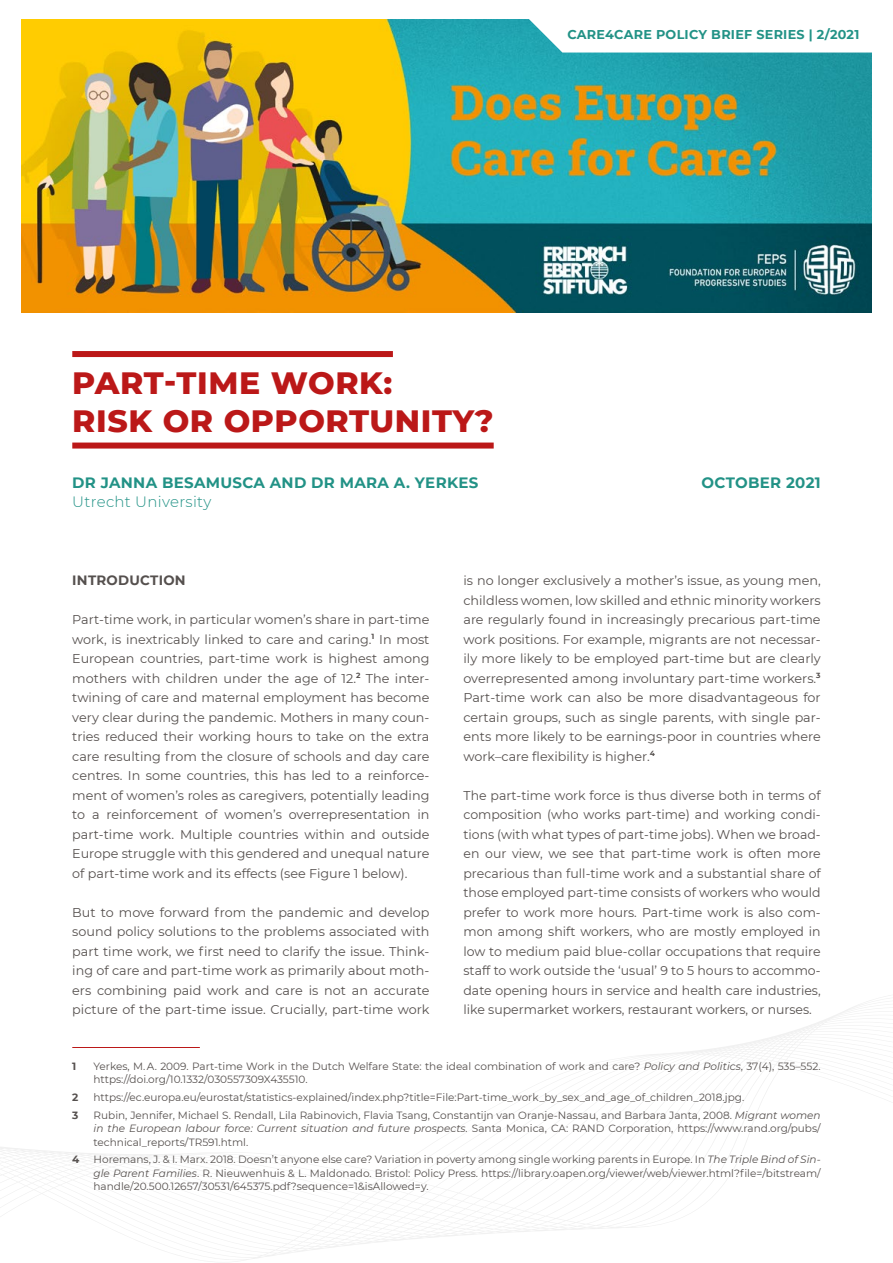
<style>
.page{position:relative;width:893px;height:1263px;background:#fff}
.page>*{position:absolute;margin:0;border:0;box-sizing:border-box;transform-origin:0 0}
.t1{font:800 31.5px/37.8px "Montserrat";letter-spacing:.02em;color:#bb1818}
.t2{font:700 15px "Montserrat";letter-spacing:.02em;color:#229286}
.t3{font:300 15px "Montserrat";letter-spacing:.02em;color:#229286}
.t4{font:700 13.5px "Montserrat";letter-spacing:.02em;color:#55504e}
.t5{font:12.75px/19.5px "Montserrat";color:#55504e;text-align:justify}
.t6{font:700 12.75px "Montserrat";letter-spacing:.02em;color:#229286}
.t7{font:10.5px/13.5px "Montserrat";color:#55504e;text-align:justify}
.t8{font:700 10.5px "Montserrat";color:#55504e}
.s1{font-style:italic}
</style>
<div class="page">
<svg style="left:175px;top:1000px;width:713px;height:260px"></svg>
<svg style="left:0;top:1145px;width:600px;height:108px"></svg>
<img style="left:21px;top:19px;width:851px;height:293px">
<svg style="left:510px;top:19px;width:362px;height:34px"></svg>
<hr style="left:72px;top:1047px;width:128px;height:1px;background:#bb1818">
<div style="left:72px;top:351px;width:321px;height:6px;background:#bb1818"></div>
<div style="left:72px;top:443px;width:422px;height:6px;background:#bb1818"></div>
<p class="t6" style="left:567px;top:25px;width:293px">CARE4CARE POLICY BRIEF SERIES | 2/2021</p>
<h1 class="t1" style="left:72px;top:362px;width:423px">PART-TIME WORK:<br>RISK OR OPPORTUNITY?</h1>
<p class="t2" style="left:72px;top:471px;width:408px">DR JANNA BESAMUSCA AND DR MARA A. YERKES</p>
<p class="t2" style="left:702px;top:471px;width:121px">OCTOBER 2021</p>
<p class="t3" style="left:72px;top:491px;width:140px">Utrecht University</p>
<p class="t4" style="left:72px;top:570px;width:115px">INTRODUCTION</p>
<p class="t5" style="left:72px;top:609px;width:359px">Part-time work, in particular women’s share in part-time work, is inextricably linked to care and caring.<sup>1</sup> In most European countries, part-time work is highest among mothers with children under the age of 12.<sup>2</sup> The inter&shy;twining of care and maternal employment has become very clear during the pandemic. Mothers in many coun&shy;tries reduced their working hours to take on the extra care resulting from the closure of schools and day care centres. In some countries, this has led to a reinforce&shy;ment of women’s roles as caregivers, potentially leading to a reinforcement of women’s overrepresentation in part-time work. Multiple countries within and outside Europe struggle with this gendered and unequal nature of part-time work and its effects (see Figure 1 below).</p>
<p class="t5" style="left:72px;top:902px;width:359px">But to move forward from the pandemic and develop sound policy solutions to the problems associated with part time work, we first need to clarify the issue. Think&shy;ing of care and part-time work as primarily about moth&shy;ers combining paid work and care is not an accurate picture of the part-time issue. Crucially, part-time work</p>
<p class="t5" style="left:463px;top:570px;width:359px">is no longer exclusively a mother’s issue, as young men, childless women, low skilled and ethnic minority workers are regularly found in increasingly precarious part-time work positions. For example, migrants are not necessar&shy;ily more likely to be employed part-time but are clearly overrepresented among involuntary part-time workers.<sup>3<br></sup>Part-time work can also be more disadvantageous for certain groups, such as single parents, with single par&shy;ents more likely to be earnings-poor in countries where work–care flexibility is higher.<sup>4</sup></p>
<p class="t5" style="left:463px;top:785px;width:359px">The part-time work force is thus diverse both in terms of composition (who works part-time) and working condi&shy;tions (with what types of part-time jobs). When we broad&shy;en our view, we see that part-time work is often more precarious than full-time work and a substantial share of those employed part-time consists of workers who would prefer to work more hours. Part-time work is also com&shy;mon among shift workers, who are mostly employed in low to medium paid blue-collar occupations that require staff to work outside the ‘usual’ 9 to 5 hours to accommo&shy;date opening hours in service and health care industries, like supermarket workers, restaurant workers, or nurses.</p>
<p class="t8" style="left:72px;top:1058px;width:6px">1</p>
<p class="t7" style="left:94px;top:1059px;width:729px">Yerkes, M. A. 2009. Part-time Work in the Dutch Welfare State: the ideal combination of work and care? <span class="s1">Policy and Politics</span>, 37(4), 535–552. https://doi.org/10.1332/030557309X435510.</p>
<p class="t8" style="left:72px;top:1089px;width:8px">2</p>
<p class="t7" style="left:94px;top:1090px;width:652px">https://ec.europa.eu/eurostat/statistics-explained/index.php?title=File:Part-time_work_by_sex_and_age_of_children_2018.jpg.</p>
<p class="t8" style="left:72px;top:1107px;width:8px">3</p>
<p class="t7" style="left:94px;top:1108px;width:729px">Rubin, Jennifer, Michael S. Rendall, Lila Rabinovich, Flavia Tsang, Constantijn van Oranje-Nassau, and Barbara Janta, 2008. <span class="s1">Migrant women in the European labour force: Current situation and future prospects.</span> Santa Monica, CA: RAND Corporation, https://www.rand.org/pubs/ technical_reports/TR591.html.</p>
<p class="t8" style="left:72px;top:1152px;width:9px">4</p>
<p class="t7" style="left:94px;top:1152px;width:729px">Horemans, J. &amp; I. Marx. 2018. Doesn’t anyone else care? Variation in poverty among single working parents in Europe. In <span class="s1">The Triple Bind of Sin&shy;gle Parent Families</span>. R. Nieuwenhuis &amp; L. Maldonado. Bristol: Policy Press. https://library.oapen.org/viewer/web/viewer.html?file=/bitstream/ handle/20.500.12657/30531/645375.pdf?sequence=1&amp;isAllowed=y.</p>
</div>
